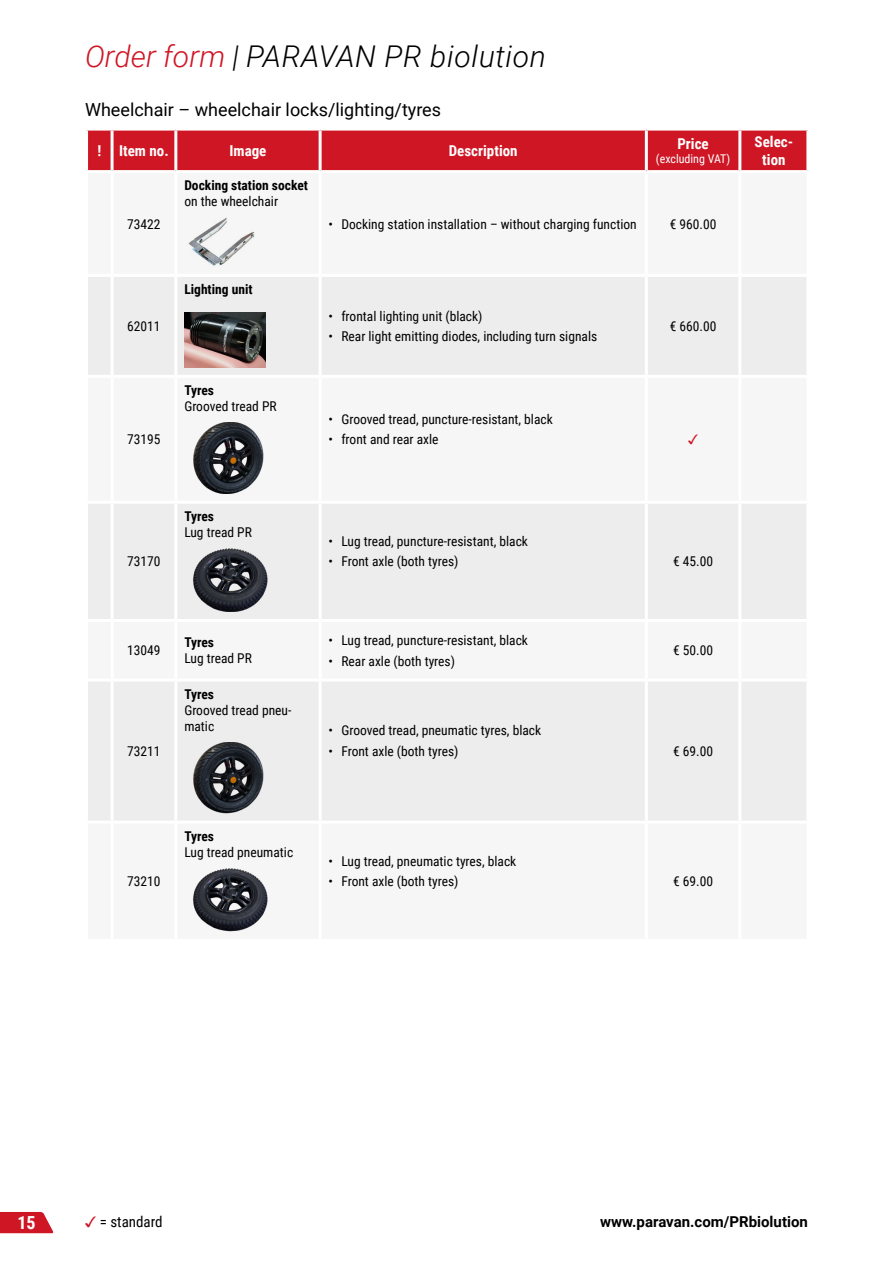
<style>
.page{position:relative;width:893px;height:1263px;background:#fff}
.page>*{position:absolute;margin:0;border:0;box-sizing:border-box;transform-origin:0 0}
.t1{font:italic 300 30px "Roboto";letter-spacing:.02em;color:#000}
.t2{font:18px "Roboto";color:#000}
.t3{font:700 18px "Roboto Condensed";color:#fff}
.t4{font:700 15px/18px "Roboto Condensed";color:#fff;text-align:center}
.t5{font:700 15px "Roboto";color:#000}
.t6{font:15px "Roboto Condensed";color:#000}
.t7{font:13.5px/16.2px "Roboto Condensed";color:#000}
.t8{font:700 13.5px "Roboto Condensed";color:#000}
.t9{font:13.5px "Arial Unicode MS";color:#ce1625}
.t10{font:12px "Roboto Condensed";color:#fff}
.s1{color:#ce1625}
.s2{font-family:"Arial Unicode MS";color:#ce1625}
</style>
<div class="page">
<svg style="left:0;top:1212px;width:54px;height:21px"></svg>
<div style="left:88px;top:131px;width:718px;height:39px;background:#ce1625"></div>
<svg style="left:88px;top:277px;width:718px;height:544px;fill:#ededed"></svg>
<hr style="left:111px;top:131px;width:3px;height:39px;background:#fff">
<hr style="left:174px;top:131px;width:3px;height:39px;background:#fff">
<hr style="left:319px;top:131px;width:3px;height:39px;background:#fff">
<hr style="left:645px;top:131px;width:3px;height:39px;background:#fff">
<hr style="left:738px;top:131px;width:3px;height:39px;background:#fff">
<hr style="left:111px;top:277px;width:3px;height:98px;background:#fff">
<hr style="left:174px;top:277px;width:3px;height:98px;background:#fff">
<hr style="left:319px;top:277px;width:3px;height:98px;background:#fff">
<hr style="left:645px;top:277px;width:3px;height:98px;background:#fff">
<hr style="left:738px;top:277px;width:3px;height:98px;background:#fff">
<hr style="left:85px;top:375px;width:27px;height:3px;background:#fff">
<hr style="left:112px;top:375px;width:64px;height:3px;background:#fff">
<hr style="left:111px;top:378px;width:3px;height:123px;background:#fff">
<hr style="left:176px;top:375px;width:144px;height:3px;background:#fff">
<hr style="left:174px;top:378px;width:3px;height:123px;background:#fff">
<hr style="left:320px;top:375px;width:326px;height:3px;background:#fff">
<hr style="left:319px;top:378px;width:3px;height:123px;background:#fff">
<hr style="left:646px;top:375px;width:94px;height:3px;background:#fff">
<hr style="left:645px;top:378px;width:3px;height:123px;background:#fff">
<hr style="left:740px;top:375px;width:69px;height:3px;background:#fff">
<hr style="left:738px;top:378px;width:3px;height:123px;background:#fff">
<hr style="left:85px;top:501px;width:27px;height:3px;background:#fff">
<hr style="left:112px;top:501px;width:64px;height:3px;background:#fff">
<hr style="left:111px;top:504px;width:3px;height:115px;background:#fff">
<hr style="left:176px;top:501px;width:144px;height:3px;background:#fff">
<hr style="left:174px;top:504px;width:3px;height:115px;background:#fff">
<hr style="left:320px;top:501px;width:326px;height:3px;background:#fff">
<hr style="left:319px;top:504px;width:3px;height:115px;background:#fff">
<hr style="left:646px;top:501px;width:94px;height:3px;background:#fff">
<hr style="left:645px;top:504px;width:3px;height:115px;background:#fff">
<hr style="left:740px;top:501px;width:69px;height:3px;background:#fff">
<hr style="left:738px;top:504px;width:3px;height:115px;background:#fff">
<hr style="left:85px;top:619px;width:27px;height:3px;background:#fff">
<hr style="left:112px;top:619px;width:64px;height:3px;background:#fff">
<hr style="left:111px;top:622px;width:3px;height:56px;background:#fff">
<hr style="left:176px;top:619px;width:144px;height:3px;background:#fff">
<hr style="left:174px;top:622px;width:3px;height:56px;background:#fff">
<hr style="left:320px;top:619px;width:326px;height:3px;background:#fff">
<hr style="left:319px;top:622px;width:3px;height:56px;background:#fff">
<hr style="left:646px;top:619px;width:94px;height:3px;background:#fff">
<hr style="left:645px;top:622px;width:3px;height:56px;background:#fff">
<hr style="left:740px;top:619px;width:69px;height:3px;background:#fff">
<hr style="left:738px;top:622px;width:3px;height:56px;background:#fff">
<hr style="left:85px;top:678px;width:27px;height:3px;background:#fff">
<hr style="left:112px;top:678px;width:64px;height:3px;background:#fff">
<hr style="left:111px;top:681px;width:3px;height:140px;background:#fff">
<hr style="left:176px;top:678px;width:144px;height:3px;background:#fff">
<hr style="left:174px;top:681px;width:3px;height:140px;background:#fff">
<hr style="left:320px;top:678px;width:326px;height:3px;background:#fff">
<hr style="left:319px;top:681px;width:3px;height:140px;background:#fff">
<hr style="left:646px;top:678px;width:94px;height:3px;background:#fff">
<hr style="left:645px;top:681px;width:3px;height:140px;background:#fff">
<hr style="left:740px;top:678px;width:69px;height:3px;background:#fff">
<hr style="left:738px;top:681px;width:3px;height:140px;background:#fff">
<img style="left:187px;top:218px;width:68px;height:49px">
<img style="left:184px;top:313px;width:82px;height:55px">
<img style="left:184px;top:422px;width:82px;height:72px">
<img style="left:184px;top:548px;width:86px;height:64px">
<img style="left:184px;top:742px;width:82px;height:72px">
<img style="left:192px;top:868px;width:76px;height:64px">
<h1 class="t1" style="left:85px;top:35px;width:462px"><span class="s1">Order form</span> | PARAVAN PR biolution</h1>
<h2 class="t2" style="left:85px;top:97px;width:358px">Wheelchair – wheelchair locks/lighting/tyres</h2>
<p class="t4" style="left:97px;top:141px;width:73px">! Item no.</p>
<p class="t4" style="left:229px;top:141px;width:38px">Image</p>
<p class="t4" style="left:449px;top:141px;width:70px">Description</p>
<p class="t8" style="left:184px;top:176px;width:125px">Docking station socket</p>
<p class="t7" style="left:184px;top:193px;width:95px">on the wheelchair</p>
<p class="t4" style="left:677px;top:134px;width:33px">Price</p>
<p class="t10" style="left:656px;top:150px;width:76px">(excluding VAT)</p>
<p class="t7" style="left:127px;top:215px;width:35px">73422</p>
<p class="t7" style="left:127px;top:318px;width:35px">62011</p>
<p class="t7" style="left:127px;top:431px;width:35px">73195</p>
<p class="t8" style="left:184px;top:280px;width:70px">Lighting unit</p>
<p class="t8" style="left:184px;top:381px;width:31px">Tyres</p>
<p class="t7" style="left:184px;top:398px;width:94px">Grooved tread PR</p>
<p class="t7" style="left:329px;top:215px;width:310px">• Docking station installation – without charging function</p>
<p class="t7" style="left:670px;top:215px;width:48px">€ 960.00</p>
<p class="t7" style="left:329px;top:307px;width:155px">• frontal lighting unit (black)</p>
<p class="t7" style="left:329px;top:328px;width:270px">• Rear light emitting diodes, including turn signals</p>
<p class="t7" style="left:670px;top:317px;width:48px">€ 660.00</p>
<p class="t7" style="left:329px;top:410px;width:226px">• Grooved tread, puncture-resistant, black</p>
<p class="t7" style="left:329px;top:431px;width:111px">• front and rear axle</p>
<p class="t9" style="left:688px;top:430px;width:12px">✓</p>
<p class="t4" style="left:755px;top:132px;width:40px">Selec&shy;tion</p>
<p class="t7" style="left:127px;top:553px;width:35px">73170</p>
<p class="t8" style="left:184px;top:507px;width:31px">Tyres</p>
<p class="t7" style="left:184px;top:524px;width:69px">Lug tread PR</p>
<p class="t7" style="left:127px;top:642px;width:35px">13049</p>
<p class="t7" style="left:127px;top:743px;width:35px">73211</p>
<p class="t8" style="left:184px;top:633px;width:31px">Tyres</p>
<p class="t7" style="left:184px;top:650px;width:69px">Lug tread PR</p>
<p class="t8" style="left:184px;top:684px;width:31px">Tyres</p>
<p class="t7" style="left:184px;top:701px;width:109px">Grooved tread pneu&shy;matic</p>
<p class="t7" style="left:329px;top:532px;width:201px">• Lug tread, puncture-resistant, black</p>
<p class="t7" style="left:329px;top:553px;width:131px">• Front axle (both tyres)</p>
<p class="t7" style="left:673px;top:553px;width:41px">€ 45.00</p>
<p class="t7" style="left:329px;top:631px;width:201px">• Lug tread, puncture-resistant, black</p>
<p class="t7" style="left:329px;top:652px;width:128px">• Rear axle (both tyres)</p>
<p class="t7" style="left:673px;top:642px;width:41px">€ 50.00</p>
<p class="t7" style="left:329px;top:722px;width:214px">• Grooved tread, pneumatic tyres, black</p>
<p class="t7" style="left:329px;top:743px;width:131px">• Front axle (both tyres)</p>
<p class="t7" style="left:673px;top:743px;width:41px">€ 69.00</p>
<p class="t7" style="left:127px;top:873px;width:35px">73210</p>
<p class="t8" style="left:184px;top:826px;width:31px">Tyres</p>
<p class="t7" style="left:184px;top:843px;width:110px">Lug tread pneumatic</p>
<p class="t7" style="left:329px;top:852px;width:189px">• Lug tread, pneumatic tyres, black</p>
<p class="t7" style="left:329px;top:873px;width:131px">• Front axle (both tyres)</p>
<p class="t7" style="left:673px;top:873px;width:41px">€ 69.00</p>
<h2 class="t3" style="left:18px;top:1210px;width:20px">15</h2>
<p class="t5" style="left:600px;top:1211px;width:209px">www.paravan.com/PRbiolution</p>
<p class="t6" style="left:85px;top:1211px;width:79px"><span class="s2">✓</span> = standard</p>
</div>
